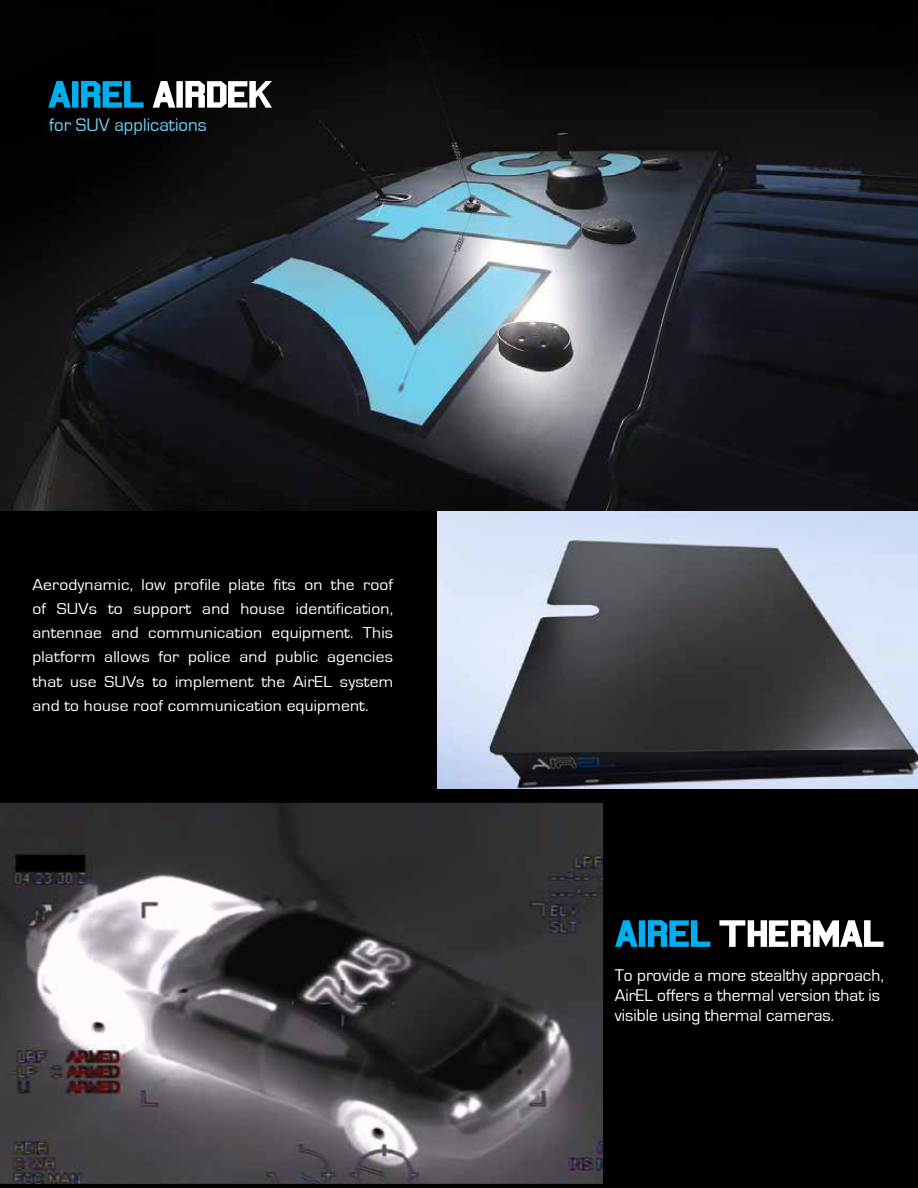
<style>
.page{position:relative;width:918px;height:1188px;background:#000}
.page>*{position:absolute;margin:0;border:0;box-sizing:border-box;transform-origin:0 0}
.t1{font:18.9px "Eurostile";color:#71d0f6}
.t2{font:17.4px/19.6px "Eurostile";color:#fff}
.t3{font:16.35px/24.3px "Eurostile";letter-spacing:.01em;color:#fff;text-align:justify;scale:1.08 1}
</style>
<div class="page">
<img style="left:0;top:803px;width:603px;height:381px">
<svg style="left:719px;top:920px;width:165px;height:27px"></svg>
<svg style="left:615px;top:920px;width:95px;height:27px"></svg>
<img style="left:0;top:33px;width:918px;height:478px">
<img style="left:438px;top:512px;width:480px;height:276px">
<svg style="left:153px;top:81px;width:119px;height:27px"></svg>
<svg style="left:48px;top:81px;width:96px;height:27px"></svg>
<p class="t1" style="left:49px;top:115px;width:159px">for SUV applications</p>
<p class="t3" style="left:32px;top:573px;width:336px">Aerodynamic, low profile plate fits on the roof of SUVs to support and house identification, antennae and communication equipment. This platform allows for police and public agencies that use SUVs to implement the AirEL system and to house roof communication equipment.</p>
<p class="t2" style="left:615px;top:966px;width:270px">To provide a more stealthy approach,<br>AirEL offers a thermal version that is visible using thermal cameras.</p>
</div>
